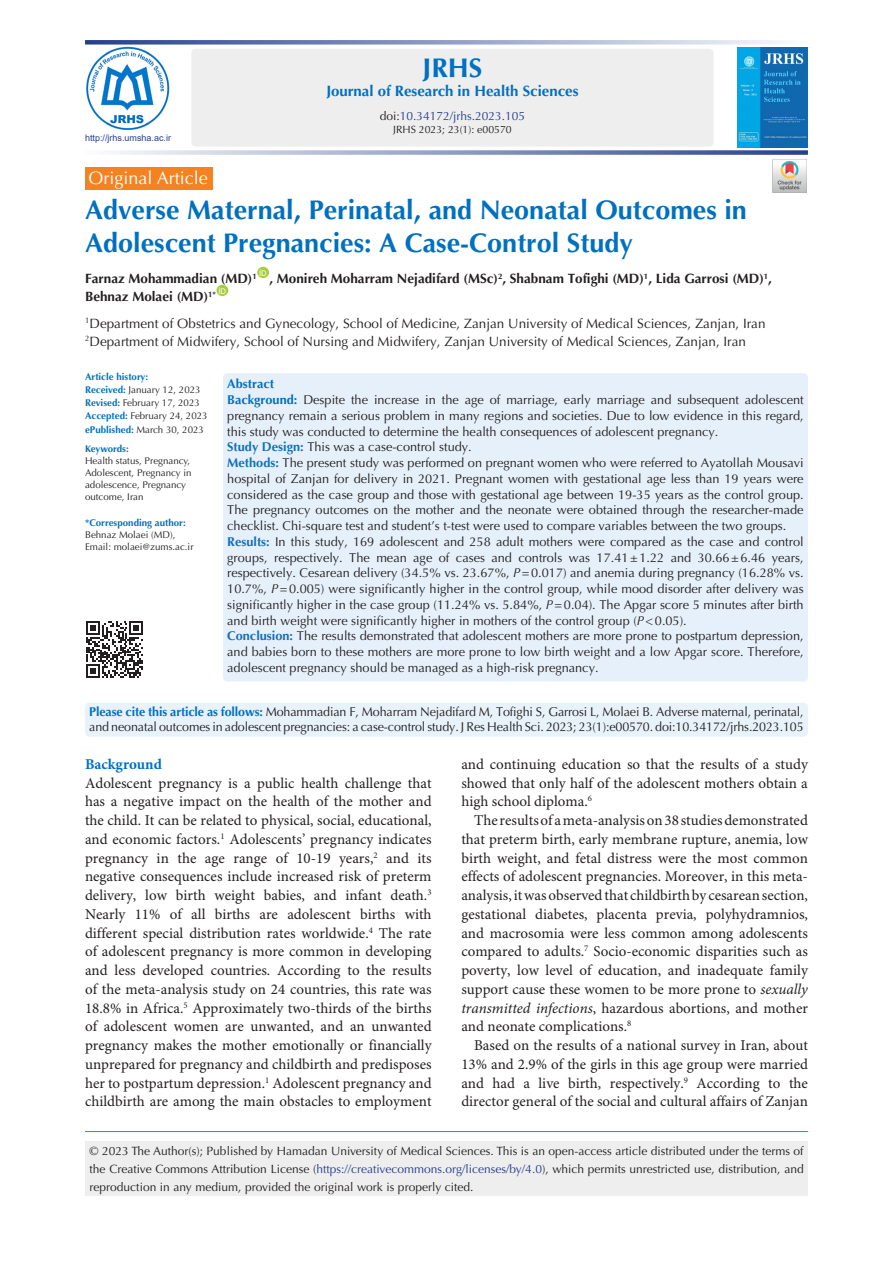
<style>
.page{position:relative;width:893px;height:1263px;background:#fff}
.page>*{position:absolute;margin:0;border:0;box-sizing:border-box;transform-origin:0 0}
.t1{font:700 27px/33px "Optima LT Std";color:#0070c0}
.t2{font:18px "Optima LT Std";color:#fff}
.t3{font:15px/18.8px "Minion Pro";color:#231f20;text-align:justify}
.t4{font:700 15px "Optima LT Std";color:#0070c0}
.heading_1{font:700 15px "Minion Pro";color:#0070c0}
.t5{font:13.5px "Optima LT Std";color:#231f20}
.t6{font:700 13.5px "Optima LT Std";color:#231f20}
.t7{font:12.75px/15.8px "Optima LT Std";color:#231f20;text-align:justify}
.t8{font:700 12.75px "Optima LT Std";color:#0070c0}
.t9{font:12px/18px "Optima LT Std";color:#221e1f;text-align:justify}
.t10{font:12px "Optima LT Std";color:#253f8e}
.t11{font:10.5px "Optima LT Std";color:#231f20}
.t12{font:9.75px/12px "Optima LT Std";color:#231f20}
.t13{font:700 9.75px "Optima LT Std";color:#0070c0}
.t14{font:700 9.75px "Optima LT Std";letter-spacing:-.02em;color:#0070c0}
.Body_Text{font:9px "Arial";color:#253f8e}
.t15{font:7.8px "Arial";color:#fff}
.s1{color:#231f20}
.s2{font-weight:700;color:#0070c0}
.s3{font-weight:700;color:#1170b9}
.s4{font-style:italic}
.s5{color:#253f8e}
</style>
<div class="page">
<hr style="left:85px;top:1131px;width:723px;height:1px;background:#0099e5">
<div style="left:191px;top:49px;width:522px;height:98px;background:#eee;border-radius:4px"></div>
<div style="left:85px;top:1141px;width:723px;height:55px;background:#eee"></div>
<div style="left:257px;top:267px;width:12px;height:11px;background:#a6ce39;border-radius:50%"></div>
<div style="left:216px;top:285px;width:12px;height:11px;background:#a6ce39;border-radius:50%"></div>
<div style="left:85px;top:167px;width:128px;height:23px;background:#f58220"></div>
<img style="left:773px;top:159px;width:34px;height:34px">
<img style="left:738px;top:47px;width:70px;height:100px">
<img style="left:86px;top:47px;width:84px;height:83px">
<svg style="left:112px;top:150px;width:696px;height:5px;background:#98a4c9"></svg>
<svg style="left:85px;top:40px;width:697px;height:5px;background:#97a4c9"></svg>
<div style="left:223px;top:373px;width:585px;height:308px;background:#e6f0fa;border-radius:4px"></div>
<svg style="left:86px;top:621px;width:57px;height:57px"></svg>
<div style="left:85px;top:703px;width:723px;height:34px;background:#e8f2fa;border-radius:4px"></div>
<p class="Body_Text" style="left:85px;top:132px;width:88px">http://jrhs.umsha.ac.ir</p>
<p class="t2" style="left:88px;top:167px;width:121px">Original Article</p>
<p class="t1" style="left:422px;top:52px;width:61px">JRHS</p>
<p class="t4" style="left:326px;top:83px;width:254px">Journal of Research in Health Sciences</p>
<p class="t10" style="left:380px;top:109px;width:147px"><span class="s1">doi:</span>10.34172/jrhs.2023.105</p>
<p class="t11" style="left:393px;top:124px;width:120px">JRHS 2023; 23(1): e00570</p>
<p class="t1" style="left:85px;top:194px;width:663px">Adverse Maternal, Perinatal, and Neonatal Outcomes in<br>Adolescent Pregnancies: A Case-Control Study</p>
<p class="t6" style="left:85px;top:271px;width:173px">Farnaz Mohammadian (MD)<sup>1</sup></p>
<p class="t15" style="left:259px;top:267px;width:9px">ID</p>
<p class="t6" style="left:269px;top:271px;width:504px">, Monireh Moharram Nejadifard (MSc)<sup>2</sup>, Shabnam Tofighi (MD)<sup>1</sup>, Lida Garrosi (MD)<sup>1</sup>,</p>
<p class="t15" style="left:218px;top:285px;width:9px">ID</p>
<p class="t5" style="left:85px;top:315px;width:682px"><sup>1</sup>Department of Obstetrics and Gynecology, School of Medicine, Zanjan University of Medical Sciences, Zanjan, Iran</p>
<p class="t5" style="left:85px;top:333px;width:662px"><sup>2</sup>Department of Midwifery, School of Nursing and Midwifery, Zanjan University of Medical Sciences, Zanjan, Iran</p>
<p class="t6" style="left:85px;top:289px;width:132px">Behnaz Molaei (MD)<sup>1*</sup></p>
<p class="t13" style="left:85px;top:371px;width:65px">Article history:</p>
<p class="t12" style="left:85px;top:384px;width:117px"><span class="s2">Received:</span> January 12, 2023</p>
<p class="t12" style="left:85px;top:397px;width:116px"><span class="s2">Revised:</span> February 17, 2023</p>
<p class="t12" style="left:85px;top:410px;width:124px"><span class="s2">Accepted:</span> February 24, 2023</p>
<p class="t12" style="left:85px;top:423px;width:120px"><span class="s2">ePublished:</span> March 30, 2023</p>
<p class="t14" style="left:85px;top:443px;width:45px">Keywords:</p>
<p class="t12" style="left:85px;top:455px;width:108px">Health status, Pregnancy,<br>Adolescent, Pregnancy in adolescence, Pregnancy outcome, Iran</p>
<p class="t13" style="left:85px;top:517px;width:102px">*Corresponding author:</p>
<p class="t12" style="left:85px;top:529px;width:92px">Behnaz Molaei (MD),</p>
<p class="t12" style="left:85px;top:541px;width:110px">Email: molaei@zums.ac.ir</p>
<p class="t8" style="left:227px;top:376px;width:48px">Abstract</p>
<p class="t7" style="left:227px;top:392px;width:578px"><span class="s2">Background:</span> Despite the increase in the age of marriage, early marriage and subsequent adolescent pregnancy remain a serious problem in many regions and societies. Due to low evidence in this regard, this study was conducted to determine the health consequences of adolescent pregnancy.</p>
<p class="t7" style="left:227px;top:439px;width:246px"><span class="s3">Study Design:</span> This was a case-control study.</p>
<p class="t7" style="left:227px;top:455px;width:578px"><span class="s3">Methods:</span> The present study was performed on pregnant women who were referred to Ayatollah Mousavi hospital of Zanjan for delivery in 2021. Pregnant women with gestational age less than 19 years were considered as the case group and those with gestational age between 19-35 years as the control group.<br>The pregnancy outcomes on the mother and the neonate were obtained through the researcher-made checklist. Chi-square test and student’s t-test were used to compare variables between the two groups.</p>
<p class="t7" style="left:227px;top:534px;width:578px"><span class="s3">Results:</span> In this study, 169 adolescent and 258 adult mothers were compared as the case and control groups, respectively. The mean age of cases and controls was 17.41±1.22 and 30.66±6.46 years, respectively. Cesarean delivery (34.5% vs. 23.67%, <span class="s4">P</span>=0.017) and anemia during pregnancy (16.28% vs.<br>10.7%, <span class="s4">P</span>=0.005) were significantly higher in the control group, while mood disorder after delivery was significantly higher in the case group (11.24% vs. 5.84%, <span class="s4">P</span>=0.04). The Apgar score 5 minutes after birth and birth weight were significantly higher in mothers of the control group (<span class="s4">P</span>&lt;0.05).</p>
<p class="t7" style="left:227px;top:628px;width:578px"><span class="s3">Conclusion:</span> The results demonstrated that adolescent mothers are more prone to postpartum depression, and babies born to these mothers are more prone to low birth weight and a low Apgar score. Therefore, adolescent pregnancy should be managed as a high-risk pregnancy.</p>
<p class="t7" style="left:89px;top:705px;width:716px;line-height:15px"><span class="s2">Please cite this article as follows:</span> Mohammadian F, Moharram Nejadifard M, Tofighi S, Garrosi L, Molaei B. Adverse maternal, perinatal, and neonatal outcomes in adolescent pregnancies: a case-control study. J Res Health Sci. 2023; 23(1):e00570. doi:10.34172/jrhs.2023.105</p>
<p class="heading_1" style="left:85px;top:753px;width:78px">Background</p>
<p class="t3" style="left:85px;top:774px;width:348px">Adolescent pregnancy is a public health challenge that has a negative impact on the health of the mother and the child. It can be related to physical, social, educational, and economic factors.<sup>1</sup> Adolescents’ pregnancy indicates pregnancy in the age range of 10-19 years,<sup>2</sup> and its negative consequences include increased risk of preterm delivery, low birth weight babies, and infant death.<sup>3<br></sup>Nearly 11% of all births are adolescent births with different special distribution rates worldwide.<sup>4</sup> The rate of adolescent pregnancy is more common in developing and less developed countries. According to the results of the meta-analysis study on 24 countries, this rate was 18.8% in Africa.<sup>5</sup> Approximately two-thirds of the births of adolescent women are unwanted, and an unwanted pregnancy makes the mother emotionally or financially unprepared for pregnancy and childbirth and predisposes her to postpartum depression.<sup>1</sup> Adolescent pregnancy and childbirth are among the main obstacles to employment</p>
<p class="t3" style="left:461px;top:755px;width:348px">and continuing education so that the results of a study showed that only half of the adolescent mothers obtain a high school diploma.<sup>6</sup></p>
<p class="t3" style="left:461px;top:811px;width:348px;text-indent:13px">The results of a meta-analysis on 38 studies demonstrated that preterm birth, early membrane rupture, anemia, low birth weight, and fetal distress were the most common effects of adolescent pregnancies. Moreover, in this meta&shy;analysis, it was observed that childbirth by cesarean section, gestational diabetes, placenta previa, polyhydramnios, and macrosomia were less common among adolescents compared to adults.<sup>7</sup> Socio-economic disparities such as poverty, low level of education, and inadequate family support cause these women to be more prone to <span class="s4">sexually transmitted infections</span>, hazardous abortions, and mother and neonate complications.<sup>8</sup></p>
<p class="t3" style="left:461px;top:1036px;width:348px;text-indent:13px">Based on the results of a national survey in Iran, about 13% and 2.9% of the girls in this age group were married and had a live birth, respectively.<sup>9</sup> According to the director general of the social and cultural affairs of Zanjan</p>
<p class="t9" style="left:90px;top:1142px;width:716px"><span class="s1">© 2023 The Author(s); Published by Hamadan University of Medical Sciences.</span> This is an open-access article distributed under the terms of the Creative Commons Attribution License (<span class="s5">https://creativecommons.org/licenses/by/4.0</span>), which permits unrestricted use, distribution, and reproduction in any medium, provided the original work is properly cited.</p>
</div>
